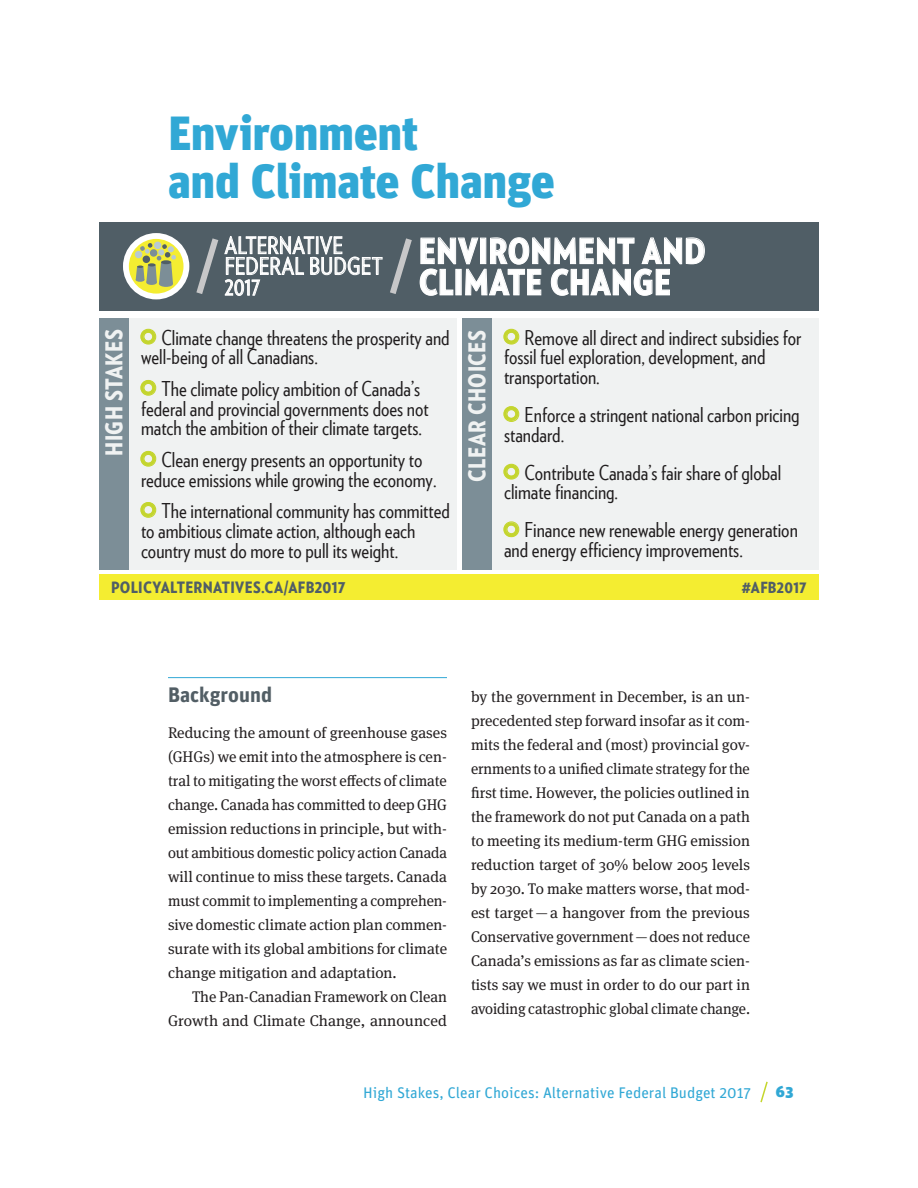
<style>
.page{position:relative;width:918px;height:1188px;background:#fff}
.page>*{position:absolute;margin:0;border:0;box-sizing:border-box;transform-origin:0 0}
.Chapter_title{font:900 48px/48px "Unit";letter-spacing:-.01em;color:#31a8d5}
.t1{font:900 34.8px/31.2px "Verlag Condensed";letter-spacing:.015em;color:#fff}
.t2{font:23.1px/20.9px "Verlag Condensed";letter-spacing:.015em;color:#fff}
.t3{font:900 23.1px "Verlag Condensed";letter-spacing:.02em;color:#f0f2f2}
.Subhead{font:700 21px "Unit OT";color:#525e65}
.t4{font:20.4px/19.8px "Verlag Condensed";color:#201d1e}
.t5{font:900 15.6px "Verlag Condensed";letter-spacing:.02em;color:#505e66;scale:1.05 1}
.Body_text{font:15.3px/24px "Meta Serif OT";letter-spacing:-.005em;color:#231f20;text-align:right}
.Body_text__no_indent{font:15.3px/24px "Meta Serif OT";color:#231f20;text-align:justify}
.t6{font:15.3px "Unit OT";color:#31a8d5}
.t7{font:900 15.3px "Verlag Condensed";color:#505e66;scale:1.05 1}
.t8{font:900 15.3px "Unit";color:#31a8d5}
.s1{font-size:16.5px}
.s2{font-size:15.9px}
</style>
<div class="page">
<svg style="left:760px;top:1081px;width:8px;height:22px"></svg>
<hr style="left:168px;top:677px;width:279px;height:1px;background:#31a8d5">
<div style="left:99px;top:222px;width:720px;height:88px;background:#505e66"></div>
<div style="left:99px;top:318px;width:358px;height:252px;background:#f0f2f2"></div>
<div style="left:462px;top:318px;width:357px;height:252px;background:#f0f2f2"></div>
<div style="left:99px;top:318px;width:30px;height:252px;background:#7c8e97"></div>
<div style="left:462px;top:318px;width:30px;height:252px;background:#7c8e97"></div>
<div style="left:99px;top:574px;width:720px;height:26px;background:#f4ed31"></div>
<svg style="left:123px;top:233px;width:582px;height:67px"></svg>
<svg style="left:140px;top:328px;width:17px;height:17px"></svg>
<svg style="left:140px;top:379px;width:17px;height:17px"></svg>
<svg style="left:140px;top:450px;width:17px;height:17px"></svg>
<svg style="left:140px;top:502px;width:17px;height:16px"></svg>
<svg style="left:503px;top:328px;width:17px;height:17px"></svg>
<svg style="left:503px;top:406px;width:17px;height:16px"></svg>
<svg style="left:503px;top:463px;width:17px;height:17px"></svg>
<svg style="left:503px;top:521px;width:17px;height:17px"></svg>
<p class="Chapter_title" style="left:168px;top:108px;width:389px">Environment<br>and Climate Change</p>
<p class="t2" style="left:225px;top:234px;width:159px">ALTERNATIVE<br>FEDERAL BUDGET<br>2017</p>
<p class="t1" style="left:419px;top:234px;width:288px">ENVIRONMENT AND<br>CLIMATE CHANGE</p>
<p class="t4" style="left:141px;top:327px;width:310px;text-indent:20px">Climate change threatens the prosperity and well-being of all Canadians.</p>
<p class="t4" style="left:141px;top:378px;width:289px;text-align:center">The climate policy ambition of Canada’s federal and provincial governments does not match the ambition of their climate targets.</p>
<p class="t4" style="left:141px;top:449px;width:297px;text-align:center">Clean energy presents an opportunity to reduce emissions while growing the economy.</p>
<p class="t4" style="left:141px;top:500px;width:310px;text-indent:20px">The international community has committed to ambitious climate action, although each country must do more to pull its weight.</p>
<p class="t3" style="left:96px;top:456px;width:128px;rotate:-90deg">HIGH STAKES</p>
<p class="t3" style="left:459px;top:482px;width:153px;rotate:-90deg">CLEAR CHOICES</p>
<p class="t4" style="left:504px;top:327px;width:299px;text-indent:20px">Remove all direct and indirect subsidies for fossil fuel exploration, development, and transportation.</p>
<p class="t4" style="left:504px;top:404px;width:297px;text-indent:20px">Enforce a stringent national carbon pricing standard.</p>
<p class="t4" style="left:504px;top:462px;width:279px;text-indent:20px">Contribute Canada’s fair share of global climate financing.</p>
<p class="t4" style="left:504px;top:519px;width:295px;text-indent:20px">Finance new renewable energy generation and energy efficiency improvements.</p>
<p class="t5" style="left:111px;top:575px;width:225px">POLICYALTERNATIVES.CA/AFB<span class="s1">2017</span></p>
<p class="t7" style="left:741px;top:576px;width:64px">#AFB<span class="s2">2017</span></p>
<p class="Subhead" style="left:168px;top:682px;width:106px">Background</p>
<p class="Body_text__no_indent" style="left:168px;top:721px;width:281px">Reducing the amount of greenhouse gases (GHGs) we emit into the atmosphere is cen&shy;tral to mitigating the worst effects of climate change. Canada has committed to deep GHG emission reductions in principle, but with&shy;out ambitious domestic policy action Canada will continue to miss these targets. Canada must commit to implementing a comprehen&shy;sive domestic climate action plan commen&shy;surate with its global ambitions for climate change mitigation and adaptation.</p>
<p class="Body_text" style="left:168px;top:985px;width:280px">The Pan-Canadian Framework on Clean<br>Growth and Climate Change, announced</p>
<p class="Body_text" style="left:471px;top:685px;width:281px;text-align:justify">by the government in December, is an un&shy;precedented step forward insofar as it com&shy;mits the federal and (most) provincial gov&shy;ernments to a unified climate strategy for the first time. However, the policies outlined in the framework do not put Canada on a path to meeting its medium-term GHG emission reduction target of 30% below 2005 levels by 2030. To make matters worse, that mod&shy;est target—a hangover from the previous Conservative government—does not reduce Canada’s emissions as far as climate scien&shy;tists say we must in order to do our part in avoiding catastrophic global climate change.</p>
<p class="t6" style="left:363px;top:1084px;width:390px">High Stakes, Clear Choices: Alternative Federal Budget 2017</p>
<p class="t8" style="left:776px;top:1082px;width:19px">63</p>
</div>
